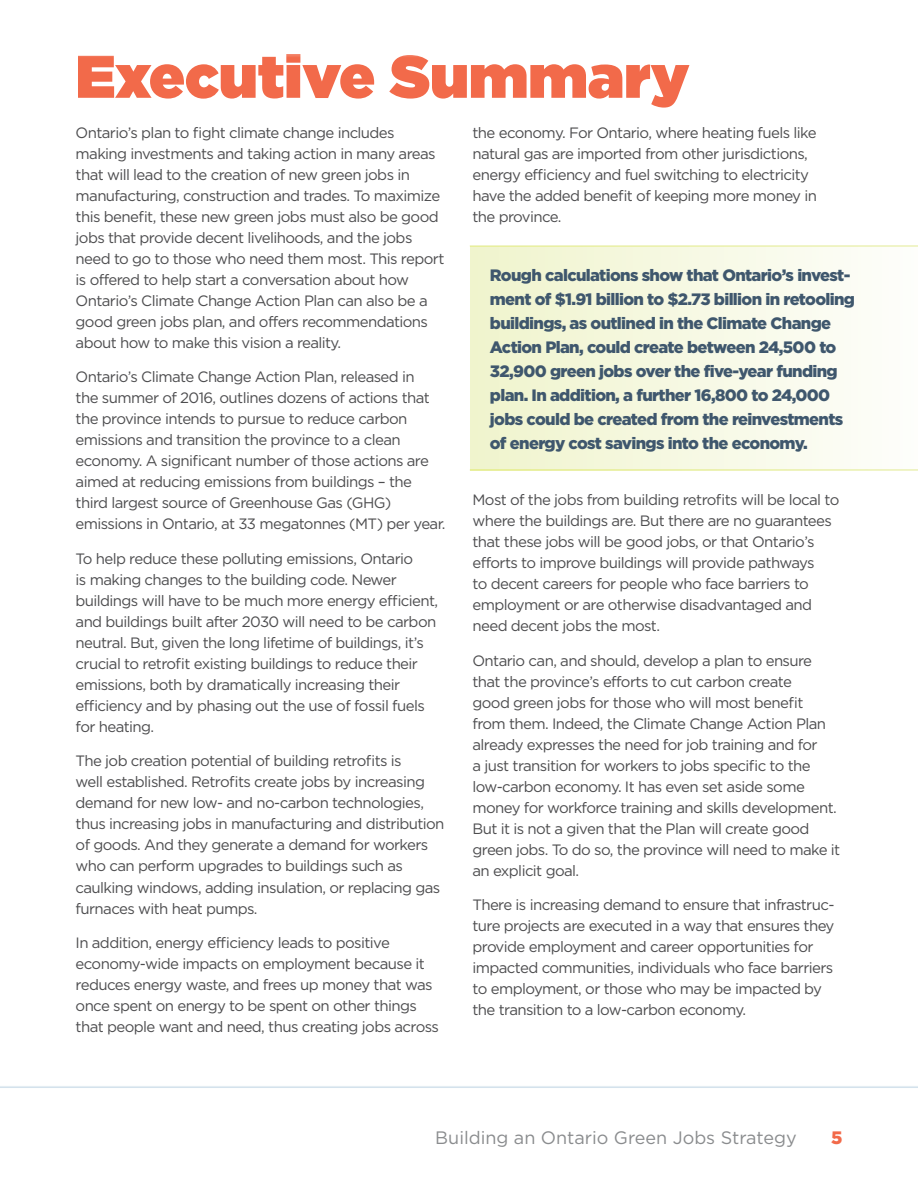
<style>
.page{position:relative;width:918px;height:1188px;background:#fff}
.page>*{position:absolute;margin:0;border:0;box-sizing:border-box;transform-origin:0 0}
.t1{font:900 60px "Gotham";color:#f26a4a}
.t2{font:18px "Gotham";color:#8a8c8e}
.t3{font:900 18px "Gotham";color:#f26a4a}
.t4{font:900 16.5px/24px "Gotham";letter-spacing:-.04em;color:#3f576d}
.t5{font:15px/21px "Gotham";letter-spacing:-.04em;color:#4d4d4f}
</style>
<div class="page">
<hr style="left:0;top:1086px;width:918px;height:2px;background:#aec9db">
<div style="left:470px;top:246px;width:448px;height:225px;background:linear-gradient(to right,#f0f4cd,#fefefb)"></div>
<hr style="left:470px;top:245px;width:448px;height:2px;background:#d0de54">
<hr style="left:470px;top:469px;width:448px;height:2px;background:#d0de54">
<h1 class="t1" style="left:76px;top:42px;width:615px">Executive Summary</h1>
<p class="t5" style="left:76px;top:122px;width:370px">Ontario’s plan to fight climate change includes making investments and taking action in many areas that will lead to the creation of new green jobs in manufacturing, construction and trades. To maximize this benefit, these new green jobs must also be good jobs that provide decent livelihoods, and the jobs need to go to those who need them most. This report is offered to help start a conversation about how Ontario’s Climate Change Action Plan can also be a good green jobs plan, and offers recommendations about how to make this vision a reality.</p>
<p class="t5" style="left:76px;top:367px;width:371px">Ontario’s Climate Change Action Plan, released in<br>the summer of 2016, outlines dozens of actions that the province intends to pursue to reduce carbon emissions and transition the province to a clean economy. A significant number of those actions are aimed at reducing emissions from buildings – the third largest source of Greenhouse Gas (GHG) emissions in Ontario, at 33 megatonnes (MT) per year.</p>
<p class="t5" style="left:76px;top:548px;width:364px">To help reduce these polluting emissions, Ontario<br>is making changes to the building code. Newer buildings will have to be much more energy efficient, and buildings built after 2030 will need to be carbon neutral. But, given the long lifetime of buildings, it’s crucial to retrofit existing buildings to reduce their emissions, both by dramatically increasing their efficiency and by phasing out the use of fossil fuels for heating.</p>
<p class="t5" style="left:76px;top:751px;width:370px">The job creation potential of building retrofits is<br>well established. Retrofits create jobs by increasing demand for new low- and no-carbon technologies, thus increasing jobs in manufacturing and distribution of goods. And they generate a demand for workers who can perform upgrades to buildings such as caulking windows, adding insulation, or replacing gas furnaces with heat pumps.</p>
<p class="t5" style="left:76px;top:932px;width:365px">In addition, energy efficiency leads to positive economy-wide impacts on employment because it reduces energy waste, and frees up money that was once spent on energy to be spent on other things that people want and need, thus creating jobs across</p>
<p class="t5" style="left:472px;top:122px;width:346px">the economy. For Ontario, where heating fuels like natural gas are imported from other jurisdictions, energy efficiency and fuel switching to electricity have the added benefit of keeping more money in the province.</p>
<p class="t4" style="left:490px;top:262px;width:367px">Rough calculations show that Ontario’s invest&shy;ment of $1.91 billion to $2.73 billion in retooling buildings, as outlined in the Climate Change Action Plan, could create between 24,500 to 32,900 green jobs over the five-year funding plan. In addition, a further 16,800 to 24,000 jobs could be created from the reinvestments of energy cost savings into the economy.</p>
<p class="t5" style="left:472px;top:490px;width:368px">Most of the jobs from building retrofits will be local to where the buildings are. But there are no guarantees that these jobs will be good jobs, or that Ontario’s efforts to improve buildings will provide pathways<br>to decent careers for people who face barriers to employment or are otherwise disadvantaged and need decent jobs the most.</p>
<p class="t5" style="left:472px;top:650px;width:369px">Ontario can, and should, develop a plan to ensure that the province’s efforts to cut carbon create<br>good green jobs for those who will most benefit from them. Indeed, the Climate Change Action Plan already expresses the need for job training and for<br>a just transition for workers to jobs specific to the low-carbon economy. It has even set aside some money for workforce training and skills development.<br>But it is not a given that the Plan will create good green jobs. To do so, the province will need to make it an explicit goal.</p>
<p class="t5" style="left:472px;top:895px;width:363px">There is increasing demand to ensure that infrastruc&shy;ture projects are executed in a way that ensures they provide employment and career opportunities for impacted communities, individuals who face barriers to employment, or those who may be impacted by the transition to a low-carbon economy.</p>
<p class="t2" style="left:435px;top:1126px;width:363px">Building an Ontario Green Jobs Strategy</p>
<p class="t3" style="left:831px;top:1125px;width:13px">5</p>
</div>
